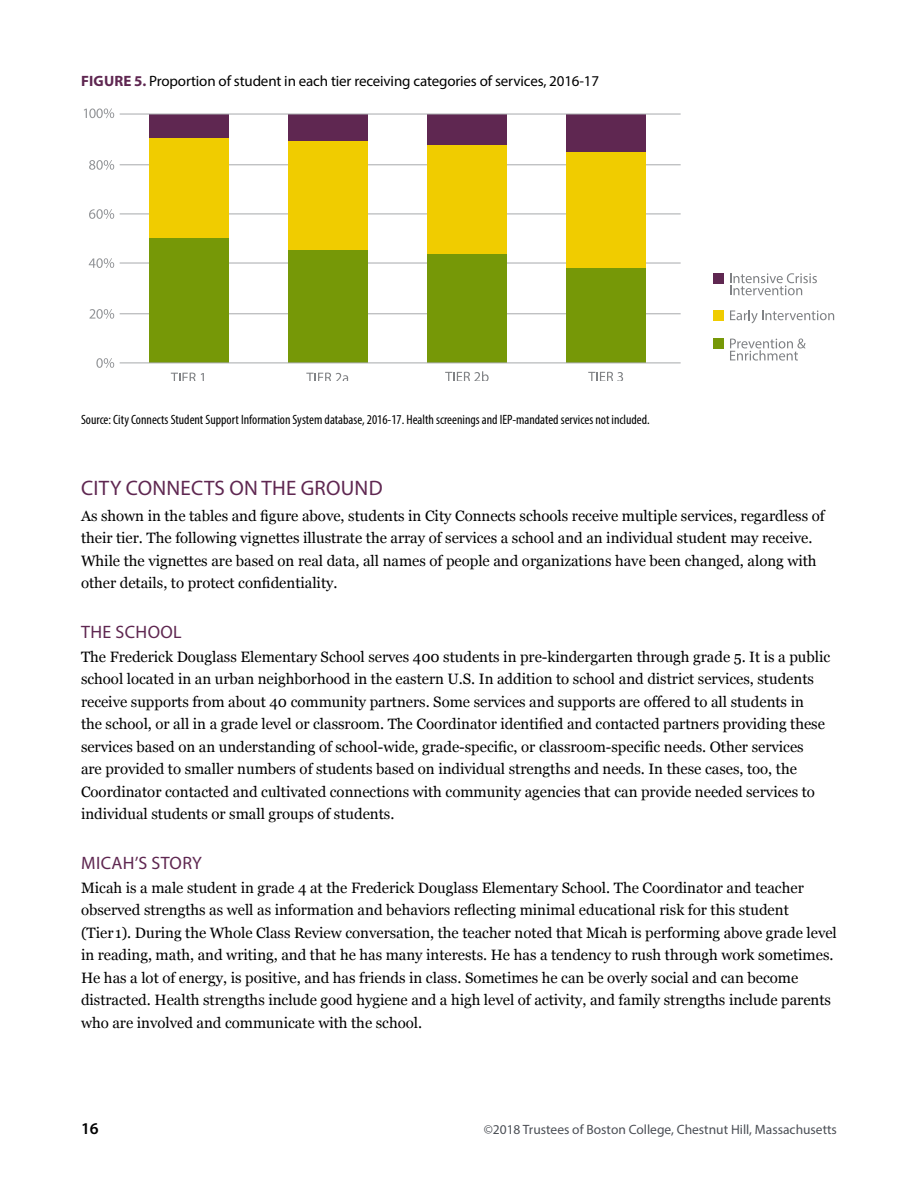
<style>
.page{position:relative;width:918px;height:1188px;background:#fff}
.page>*{position:absolute;margin:0;border:0;box-sizing:border-box;transform-origin:0 0}
.t1{font:21px "Myriad Pro";letter-spacing:.01em;color:#5f2751}
.t2{font:18px "Myriad Pro";letter-spacing:.02em;color:#5f2751}
.t3{font:600 16.5px "Myriad Pro";color:#000}
.t4{font:15px/22.5px "Georgia";color:#000}
.t5{font:15px "Myriad Pro";letter-spacing:-.01em;color:#000}
.t6{font:condensed 13.5px "Myriad Pro";color:#000}
.t7{font:13.5px "Myriad Pro";color:#4b4f55}
.s1{font-weight:700;color:#5f2751}
</style>
<div class="page">
<hr style="left:120px;top:164px;width:561px;height:1px;background:#a7a9ac">
<hr style="left:120px;top:214px;width:561px;height:1px;background:#a7a9ac">
<hr style="left:120px;top:263px;width:561px;height:1px;background:#a7a9ac">
<hr style="left:120px;top:313px;width:561px;height:1px;background:#a7a9ac">
<svg style="left:84px;top:108px;width:30px;height:10px"></svg>
<div style="left:149px;top:114px;width:80px;height:24px;background:#5f2751"></div>
<div style="left:149px;top:138px;width:80px;height:225px;background:#f0cc00"></div>
<div style="left:149px;top:238px;width:80px;height:125px;background:#769807"></div>
<svg style="left:171px;top:373px;width:33px;height:8px"></svg>
<div style="left:288px;top:114px;width:80px;height:27px;background:#5f2751"></div>
<div style="left:288px;top:141px;width:80px;height:222px;background:#f0cc00"></div>
<div style="left:288px;top:251px;width:80px;height:112px;background:#769807"></div>
<svg style="left:306px;top:373px;width:42px;height:8px"></svg>
<div style="left:427px;top:114px;width:80px;height:31px;background:#5f2751"></div>
<div style="left:427px;top:145px;width:80px;height:217px;background:#f0cc00"></div>
<div style="left:427px;top:255px;width:80px;height:108px;background:#769807"></div>
<svg style="left:445px;top:371px;width:44px;height:10px"></svg>
<div style="left:566px;top:114px;width:80px;height:39px;background:#5f2751"></div>
<div style="left:566px;top:153px;width:80px;height:209px;background:#f0cc00"></div>
<div style="left:566px;top:269px;width:80px;height:94px;background:#769807"></div>
<svg style="left:588px;top:372px;width:35px;height:9px"></svg>
<svg style="left:89px;top:160px;width:25px;height:10px"></svg>
<svg style="left:89px;top:209px;width:25px;height:10px"></svg>
<svg style="left:89px;top:258px;width:25px;height:10px"></svg>
<svg style="left:89px;top:309px;width:25px;height:10px"></svg>
<svg style="left:96px;top:358px;width:18px;height:10px"></svg>
<svg style="left:730px;top:273px;width:87px;height:22px"></svg>
<hr style="left:120px;top:114px;width:561px;height:1px;background:#a7a9ac">
<div style="left:713px;top:273px;width:11px;height:11px;background:#5f2751"></div>
<svg style="left:730px;top:310px;width:104px;height:13px"></svg>
<div style="left:713px;top:310px;width:11px;height:11px;background:#f0cc00"></div>
<svg style="left:730px;top:338px;width:76px;height:23px"></svg>
<div style="left:713px;top:338px;width:11px;height:11px;background:#769807"></div>
<hr style="left:120px;top:363px;width:561px;height:1px;background:#a7a9ac">
<p class="t5" style="left:81px;top:71px;width:520px"><span class="s1">FIGURE 5.</span> Proportion of student in each tier receiving categories of services, 2016-17</p>
<p class="t6" style="left:81px;top:412px;width:570px">Source: City Connects Student Support Information System database, 2016-17. Health screenings and IEP-mandated services not included.</p>
<h1 class="t1" style="left:81px;top:475px;width:303px">CITY CONNECTS ON THE GROUND</h1>
<p class="t4" style="left:81px;top:504px;width:745px">As shown in the tables and figure above, students in City Connects schools receive multiple services, regardless of their tier. The following vignettes illustrate the array of services a school and an individual student may receive.<br>While the vignettes are based on real data, all names of people and organizations have been changed, along with other details, to protect confidentiality.</p>
<p class="t2" style="left:81px;top:621px;width:102px">THE SCHOOL</p>
<p class="t4" style="left:81px;top:645px;width:751px">The Frederick Douglass Elementary School serves 400 students in pre-kindergarten through grade 5. It is a public school located in an urban neighborhood in the eastern U.S. In addition to school and district services, students receive supports from about 40 community partners. Some services and supports are offered to all students in<br>the school, or all in a grade level or classroom. The Coordinator identified and contacted partners providing these services based on an understanding of school-wide, grade-specific, or classroom-specific needs. Other services<br>are provided to smaller numbers of students based on individual strengths and needs. In these cases, too, the Coordinator contacted and cultivated connections with community agencies that can provide needed services to individual students or small groups of students.</p>
<p class="t2" style="left:81px;top:852px;width:122px">MICAH’S STORY</p>
<p class="t4" style="left:81px;top:876px;width:757px">Micah is a male student in grade 4 at the Frederick Douglass Elementary School. The Coordinator and teacher observed strengths as well as information and behaviors reflecting minimal educational risk for this student<br>(Tier 1). During the Whole Class Review conversation, the teacher noted that Micah is performing above grade level in reading, math, and writing, and that he has many interests. He has a tendency to rush through work sometimes.<br>He has a lot of energy, is positive, and has friends in class. Sometimes he can be overly social and can become distracted. Health strengths include good hygiene and a high level of activity, and family strengths include parents who are involved and communicate with the school.</p>
<p class="t3" style="left:81px;top:1118px;width:19px">16</p>
<p class="t7" style="left:484px;top:1121px;width:355px">©2018 Trustees of Boston College, Chestnut Hill, Massachusetts</p>
</div>
